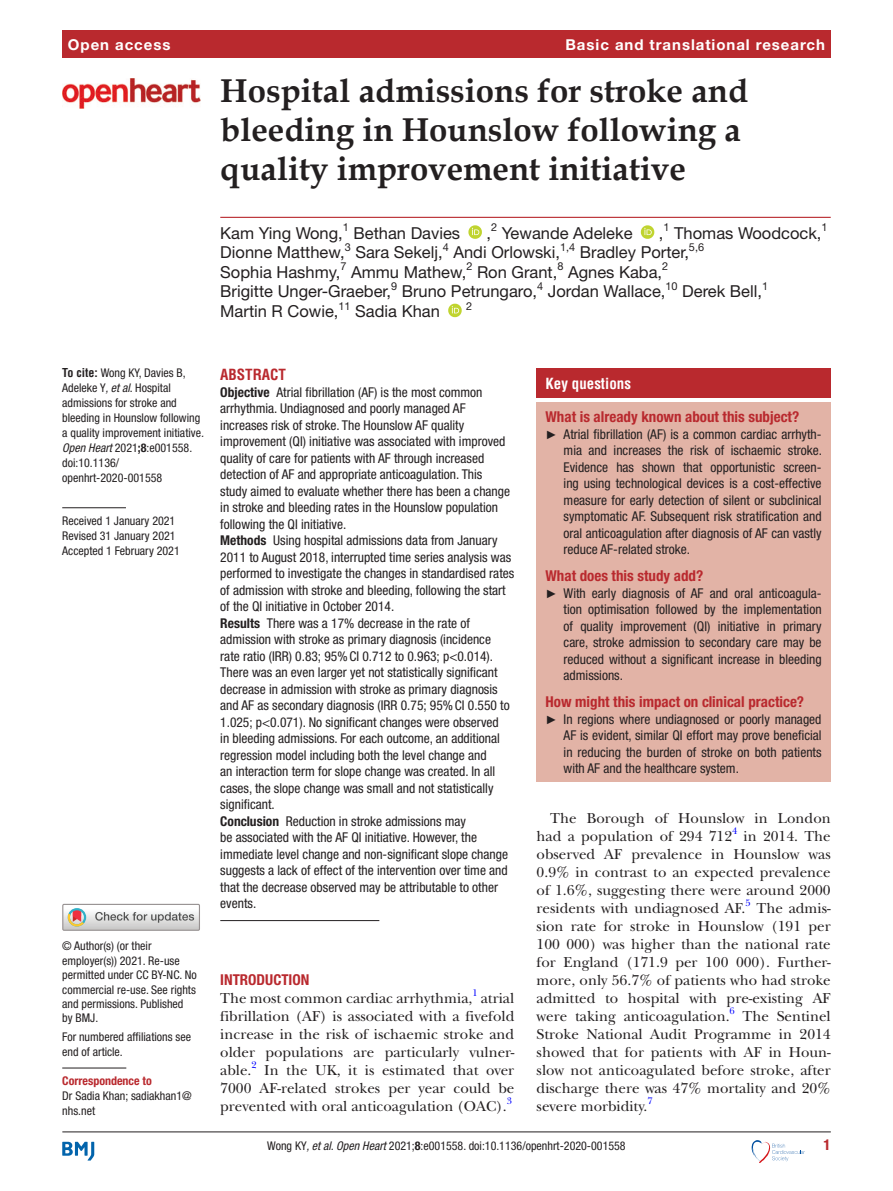
<style>
.page{position:relative;width:893px;height:1191px;background:#fff}
.page>*{position:absolute;margin:0;border:0;box-sizing:border-box;transform-origin:0 0}
.t1{font:700 33px/39px "Book Antiqua";color:#231f20}
.t2{font:16.5px/19.6px "Helvetica Neue LT Std";color:#231f20}
.t3{font:15px/18px "New Baskerville";color:#231f20;text-align:justify}
.t4{font:700 condensed 15px "Helvetica Neue LT Std";color:#b9292e}
.t5{font:700 15px "Helvetica Neue LT Std";letter-spacing:.065em;color:#fff}
.t6{font:700 condensed 15px "Helvetica";color:#fff}
.t7{font:700 condensed 15px "Helvetica";color:#b9292e}
.t8{font:condensed 13.5px/16.5px "Helvetica Neue LT Std";color:#231f20;text-align:justify}
.t9{font:condensed 12px/15px "Helvetica Neue LT Std";color:#231f20}
.t10{font:700 condensed 12px "Helvetica Neue LT Std";color:#b9292e}
.t11{font:10.95px "Helvetica Neue LT Std";color:#231f20}
.t12{font:9.9px "New Baskerville";color:#00f}
.s1{font-family:"Helvetica LT Std";font-weight:700}
.s2{font-style:italic}
.s3{font-weight:700}
.s4{font-family:"Arial";font-stretch:normal;font-size:12px}
</style>
<div class="page">
<div style="left:62px;top:31px;width:769px;height:27px;background:#b9292e"></div>
<hr style="left:62px;top:1131px;width:769px;height:1px;background:#231f20">
<svg style="left:752px;top:1140px;width:53px;height:23px"></svg>
<svg style="left:62px;top:1141px;width:32px;height:19px"></svg>
<hr style="left:62px;top:507px;width:64px;height:1px;background:#231f20">
<hr style="left:62px;top:1067px;width:64px;height:1px;background:#231f20">
<hr style="left:220px;top:217px;width:611px;height:1px;background:#b9292e">
<svg style="left:468px;top:225px;width:14px;height:14px"></svg>
<svg style="left:641px;top:225px;width:13px;height:14px"></svg>
<svg style="left:448px;top:304px;width:14px;height:13px"></svg>
<div style="left:62px;top:903px;width:138px;height:27px;border:1px solid #969090"></div>
<svg style="left:63px;top:904px;width:136px;height:26px"></svg>
<img style="left:62px;top:78px;width:138px;height:30px">
<hr style="left:220px;top:920px;width:159px;height:1px;background:#231f20">
<div style="left:537px;top:368px;width:294px;height:30px;background:#b9292e"></div>
<div style="left:537px;top:402px;width:294px;height:380px;background:#e2b3a6"></div>
<p class="t5" style="left:68px;top:35px;width:104px">Open access</p>
<p class="t5" style="left:565px;top:35px;width:261px">Basic and translational research</p>
<h1 class="t1" style="left:220px;top:71px;width:529px">Hospital admissions for stroke and bleeding in Hounslow following a quality improvement initiative</h1>
<p class="t2" style="left:220px;top:223px;width:241px">Kam Ying Wong,<sup>1</sup> Bethan Davies</p>
<p class="t2" style="left:486px;top:223px;width:148px">,<sup>2</sup> Yewande Adeleke</p>
<p class="t2" style="left:220px;top:223px;width:609px;text-indent:439px">,<sup>1</sup> Thomas Woodcock,<sup>1<br></sup>Dionne Matthew,<sup>3</sup> Sara Sekelj,<sup>4</sup> Andi Orlowski,<sup>1,4</sup> Bradley Porter,<sup>5,6<br></sup>Sophia Hashmy,<sup>7</sup> Ammu Mathew,<sup>2</sup> Ron Grant,<sup>8</sup> Agnes Kaba,<sup>2<br></sup>Brigitte Unger-Graeber,<sup>9</sup> Bruno Petrungaro,<sup>4</sup> Jordan Wallace,<sup>10</sup> Derek Bell,<sup>1<br></sup>Martin R Cowie,</p>
<p class="t11" style="left:339px;top:299px;width:14px">11</p>
<p class="t2" style="left:355px;top:301px;width:86px">Sadia Khan</p>
<p class="t11" style="left:466px;top:299px;width:8px">2</p>
<p class="t9" style="left:62px;top:365px;width:143px"><span class="s1">To cite:</span> Wong KY, Davies B,<br>Adeleke Y<span class="s2">, et al</span>. Hospital admissions for stroke and bleeding in Hounslow following a quality improvement initiative<span class="s2">.<br>Open Heart</span> 2021<span class="s3">;8</span>:e001558. doi:10.1136/ openhrt-2020-001558</p>
<p class="t9" style="left:62px;top:513px;width:119px">Received 1 January 2021<br>Revised 31 January 2021<br>Accepted 1 February 2021</p>
<p class="t9" style="left:62px;top:938px;width:136px;line-height:14.4px">© Author(s) (or their employer(s)) 2021. Re-use permitted under CC BY-NC. No commercial re-use. See rights and permissions. Published by BMJ.</p>
<p class="t9" style="left:62px;top:1029px;width:130px">For numbered affiliations see end of article.</p>
<p class="t10" style="left:62px;top:1073px;width:91px">Correspondence to</p>
<p class="t9" style="left:62px;top:1088px;width:131px">Dr Sadia Khan; sadiakhan1@ nhs.net</p>
<p class="t7" style="left:220px;top:365px;width:67px">ABSTRACT</p>
<p class="t8" style="left:220px;top:383px;width:296px;text-align:left"><span class="s3">Objective</span> Atrial fibrillation (AF) is the most common arrhythmia. Undiagnosed and poorly managed AF increases risk of stroke. The Hounslow AF quality improvement (QI) initiative was associated with improved quality of care for patients with AF through increased detection of AF and appropriate anticoagulation. This<br>study aimed to evaluate whether there has been a change in stroke and bleeding rates in the Hounslow population following the QI initiative.<br><span class="s3">Methods</span> Using hospital admissions data from January 2011 to August 2018, interrupted time series analysis was performed to investigate the changes in standardised rates of admission with stroke and bleeding, following the start of the QI initiative in October 2014.<br><span class="s3">Results</span> There was a 17% decrease in the rate of admission with stroke as primary diagnosis (incidence<br>rate ratio (IRR) 0.83; 95%CI 0.712 to 0.963; p&lt;0.014).<br>There was an even larger yet not statistically significant decrease in admission with stroke as primary diagnosis and AF as secondary diagnosis (IRR 0.75; 95%CI 0.550 to 1.025; p&lt;0.071). No significant changes were observed<br>in bleeding admissions. For each outcome, an additional regression model including both the level change and<br>an interaction term for slope change was created. In all cases, the slope change was small and not statistically significant.<br><span class="s3">Conclusion</span> Reduction in stroke admissions may<br>be associated with the AF QI initiative. However, the immediate level change and non-significant slope change suggests a lack of effect of the intervention over time and that the decrease observed may be attributable to other events.</p>
<p class="t4" style="left:220px;top:970px;width:91px">INTRODUCTION</p>
<p class="t3" style="left:220px;top:989px;width:254px">The most common cardiac arrhythmia,</p>
<p class="t12" style="left:472px;top:987px;width:7px">1</p>
<p class="t3" style="left:220px;top:989px;width:296px;text-indent:260px">atrial fibrillation (AF) is associated with a fivefold increase in the risk of ischaemic stroke and older populations are particularly vulner&shy;able.</p>
<p class="t12" style="left:251px;top:1059px;width:7px">2</p>
<p class="t3" style="left:220px;top:1061px;width:296px;text-indent:44px">In the UK, it is estimated that over 7000 AF-related strokes per year could be prevented with oral anticoagulation (OAC).</p>
<p class="t12" style="left:507px;top:1095px;width:7px">3</p>
<p class="t6" style="left:546px;top:374px;width:87px">Key questions</p>
<p class="t4" style="left:546px;top:407px;width:255px">What is already known about this subject?</p>
<p class="t8" style="left:564px;top:425px;width:260px;text-indent:-18px"><span class="s4">►</span> Atrial fibrillation (AF) is a common cardiac arrhyth&shy;mia and increases the risk of ischaemic stroke.<br>Evidence has shown that opportunistic screen&shy;ing using technological devices is a cost-effective measure for early detection of silent or subclinical symptomatic AF. Subsequent risk stratification and oral anticoagulation after diagnosis of AF can vastly reduce AF-related stroke.</p>
<p class="t4" style="left:546px;top:566px;width:159px">What does this study add?</p>
<p class="t8" style="left:564px;top:584px;width:260px;text-indent:-18px"><span class="s4">►</span> With early diagnosis of AF and oral anticoagula&shy;tion optimisation followed by the implementation of quality improvement (QI) initiative in primary care, stroke admission to secondary care may be reduced without a significant increase in bleeding admissions.</p>
<p class="t4" style="left:546px;top:692px;width:260px">How might this impact on clinical practice?</p>
<p class="t8" style="left:564px;top:710px;width:259px;text-indent:-18px"><span class="s4">►</span> In regions where undiagnosed or poorly managed AF is evident, similar QI effort may prove beneficial in reducing the burden of stroke on both patients with AF and the healthcare system.</p>
<p class="t3" style="left:537px;top:809px;width:296px;text-indent:14px">The Borough of Hounslow in London had a population of 294 712</p>
<p class="t12" style="left:732px;top:825px;width:7px">4</p>
<p class="t3" style="left:537px;top:827px;width:296px;text-indent:207px">in 2014. The observed AF prevalence in Hounslow was 0.9% in contrast to an expected prevalence of 1.6%, suggesting there were around 2000 residents with undiagnosed AF.</p>
<p class="t12" style="left:745px;top:897px;width:7px">5</p>
<p class="t3" style="left:537px;top:899px;width:296px;text-indent:220px">The admis&shy;sion rate for stroke in Hounslow (191 per 100 000) was higher than the national rate for England (171.9 per 100 000). Further&shy;more, only 56.7% of patients who had stroke admitted to hospital with pre-existing AF were taking anticoagulation.</p>
<p class="t12" style="left:729px;top:1005px;width:7px">6</p>
<p class="t3" style="left:537px;top:1007px;width:296px;text-indent:206px">The Sentinel Stroke National Audit Programme in 2014 showed that for patients with AF in Houn&shy;slow not anticoagulated before stroke, after discharge there was 47% mortality and 20% severe morbidity.</p>
<p class="t12" style="left:647px;top:1095px;width:7px">7</p>
<p class="t9" style="left:267px;top:1138px;width:360px">Wong KY<span class="s2">, et al. Open Heart</span> 2021;<span class="s3">8</span>:e001558. doi:10.1136/openhrt-2020-001558</p>
<p class="t4" style="left:824px;top:1135px;width:9px">1</p>
</div>
